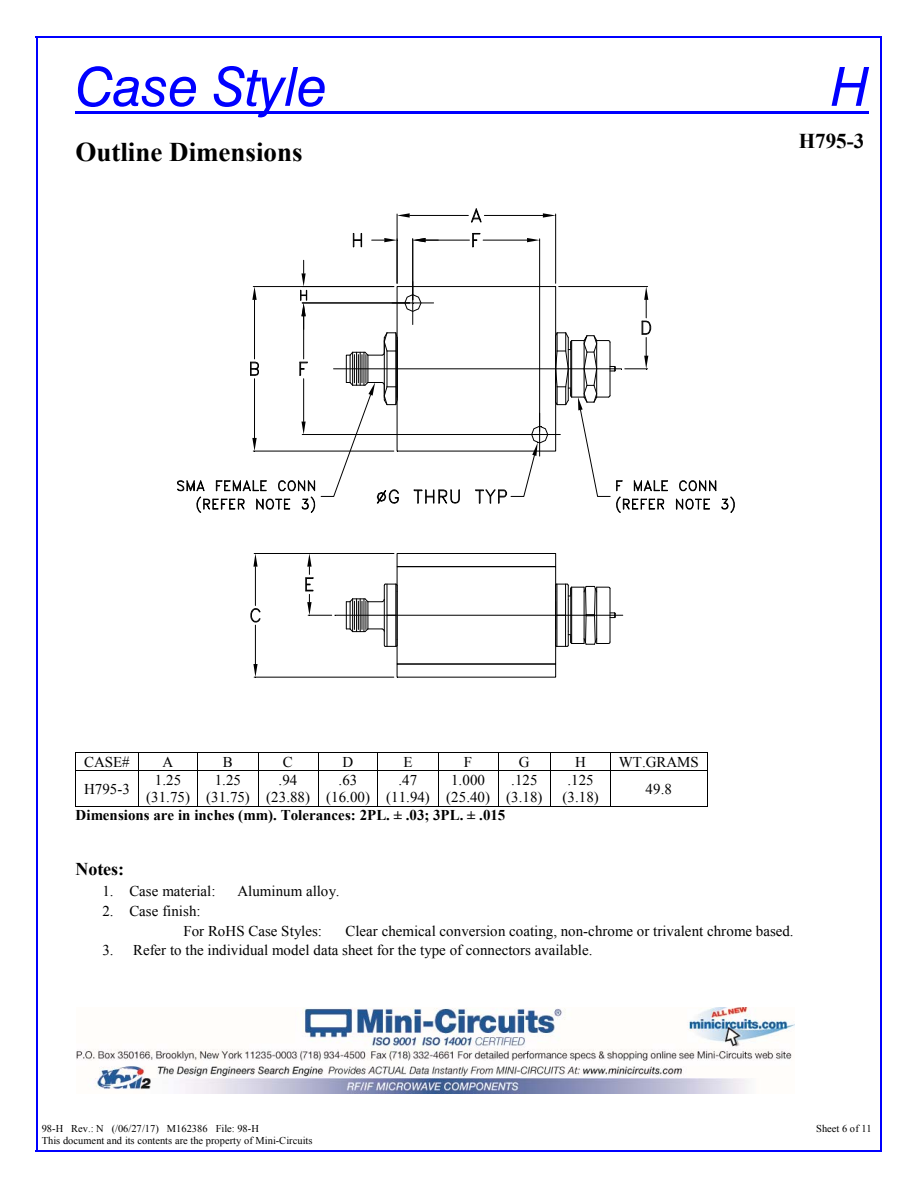
<style>
.page{position:relative;width:918px;height:1188px;background:#fff}
.page>*{position:absolute;margin:0;border:0;box-sizing:border-box;transform-origin:0 0}
.t1{font:italic 54px "Swis 721 BT";color:#00f}
.t2{font:700 27px "Times New Roman";color:#000}
.t3{font:700 21px "Times New Roman";color:#000}
.t4{font:700 18px "Times New Roman";color:#000}
.t5{font:15px/17.1px "Times New Roman";letter-spacing:.005em;color:#000;text-align:center}
.t6{font:700 15px "Times New Roman";letter-spacing:.005em;color:#000}
.t7{font:10.5px "Times New Roman";color:#000}
</style>
<div class="page">
<img style="left:76px;top:1007px;width:719px;height:87px">
<hr style="left:76px;top:111px;width:793px;height:3px;background:#00f">
<hr style="left:76px;top:753px;width:632px;height:1px;background:#000">
<svg style="left:138px;top:754px;width:1px;height:17px"></svg>
<svg style="left:258px;top:754px;width:1px;height:17px"></svg>
<svg style="left:318px;top:754px;width:1px;height:17px"></svg>
<svg style="left:438px;top:754px;width:1px;height:17px"></svg>
<svg style="left:498px;top:754px;width:1px;height:17px"></svg>
<svg style="left:550px;top:754px;width:1px;height:17px"></svg>
<svg style="left:610px;top:754px;width:1px;height:17px"></svg>
<svg style="left:707px;top:754px;width:1px;height:17px"></svg>
<hr style="left:76px;top:771px;width:632px;height:1px;background:#000">
<hr style="left:76px;top:771px;width:1px;height:36px;background:#000">
<hr style="left:76px;top:806px;width:62px;height:1px;background:#000">
<hr style="left:138px;top:771px;width:1px;height:36px;background:#000">
<hr style="left:138px;top:806px;width:60px;height:1px;background:#000">
<hr style="left:198px;top:771px;width:1px;height:36px;background:#000">
<hr style="left:198px;top:806px;width:60px;height:1px;background:#000">
<hr style="left:258px;top:771px;width:1px;height:36px;background:#000">
<hr style="left:258px;top:806px;width:60px;height:1px;background:#000">
<hr style="left:318px;top:771px;width:1px;height:36px;background:#000">
<hr style="left:318px;top:806px;width:60px;height:1px;background:#000">
<hr style="left:378px;top:771px;width:1px;height:36px;background:#000">
<hr style="left:378px;top:806px;width:60px;height:1px;background:#000">
<hr style="left:438px;top:771px;width:1px;height:36px;background:#000">
<hr style="left:438px;top:806px;width:60px;height:1px;background:#000">
<hr style="left:498px;top:771px;width:1px;height:36px;background:#000">
<hr style="left:498px;top:806px;width:52px;height:1px;background:#000">
<hr style="left:550px;top:771px;width:1px;height:36px;background:#000">
<hr style="left:551px;top:806px;width:59px;height:1px;background:#000">
<hr style="left:610px;top:771px;width:1px;height:36px;background:#000">
<hr style="left:611px;top:806px;width:96px;height:1px;background:#000">
<hr style="left:707px;top:771px;width:1px;height:36px;background:#000">
<div style="left:397px;top:286px;width:159px;height:165px;border:1px solid #000"></div>
<hr style="left:334px;top:369px;width:288px;height:1px;background:#000">
<hr style="left:335px;top:615px;width:288px;height:1px;background:#000">
<hr style="left:397px;top:214px;width:1px;height:69px;background:#000">
<hr style="left:555px;top:214px;width:1px;height:69px;background:#000">
<hr style="left:410px;top:215px;width:58px;height:1px;background:#000">
<hr style="left:484px;top:215px;width:59px;height:1px;background:#000">
<svg style="left:397px;top:213px;width:13px;height:5px"></svg>
<svg style="left:543px;top:213px;width:14px;height:5px"></svg>
<svg style="left:471px;top:209px;width:10px;height:13px"></svg>
<hr style="left:539px;top:239px;width:1px;height:192px;background:#000">
<hr style="left:426px;top:240px;width:43px;height:1px;background:#000">
<hr style="left:483px;top:240px;width:44px;height:1px;background:#000">
<svg style="left:527px;top:238px;width:14px;height:4px"></svg>
<svg style="left:472px;top:233px;width:8px;height:14px"></svg>
<hr style="left:302px;top:434px;width:235px;height:1px;background:#000">
<hr style="left:559px;top:286px;width:89px;height:1px;background:#000">
<hr style="left:254px;top:553px;width:140px;height:1px;background:#000">
<hr style="left:254px;top:677px;width:140px;height:1px;background:#000">
<hr style="left:255px;top:567px;width:1px;height:39px;background:#000">
<hr style="left:255px;top:625px;width:1px;height:39px;background:#000">
<svg style="left:253px;top:553px;width:5px;height:14px"></svg>
<svg style="left:253px;top:664px;width:5px;height:14px"></svg>
<svg style="left:251px;top:608px;width:9px;height:15px"></svg>
<svg style="left:306px;top:554px;width:30px;height:62px"></svg>
<svg style="left:679px;top:481px;width:37px;height:10px"></svg>
<svg style="left:676px;top:499px;width:34px;height:10px"></svg>
<svg style="left:722px;top:497px;width:13px;height:16px"></svg>
<svg style="left:414px;top:490px;width:46px;height:13px"></svg>
<svg style="left:476px;top:426px;width:72px;height:77px"></svg>
<div style="left:397px;top:553px;width:159px;height:14px;border:1px solid #000"></div>
<div style="left:397px;top:664px;width:159px;height:13px;border:1px solid #000"></div>
<hr style="left:412px;top:239px;width:1px;height:61px;background:#000">
<svg style="left:353px;top:233px;width:9px;height:14px"></svg>
<svg style="left:413px;top:238px;width:25px;height:4px"></svg>
<svg style="left:372px;top:238px;width:26px;height:4px"></svg>
<svg style="left:405px;top:294px;width:16px;height:18px"></svg>
<svg style="left:177px;top:260px;width:222px;height:253px"></svg>
<hr style="left:412px;top:282px;width:1px;height:43px;background:#000">
<hr style="left:392px;top:303px;width:42px;height:1px;background:#000">
<hr style="left:539px;top:413px;width:1px;height:43px;background:#000">
<hr style="left:519px;top:434px;width:41px;height:1px;background:#000">
<svg style="left:555px;top:287px;width:113px;height:226px"></svg>
<svg style="left:346px;top:584px;width:52px;height:63px"></svg>
<svg style="left:555px;top:584px;width:61px;height:63px"></svg>
<hr style="left:36px;top:36px;width:846px;height:1px;background:#00f">
<hr style="left:36px;top:37px;width:1px;height:1114px;background:#00f">
<hr style="left:881px;top:37px;width:1px;height:1114px;background:#00f">
<hr style="left:36px;top:1151px;width:846px;height:1px;background:#00f">
<h1 class="t1" style="left:76px;top:54px;width:253px">Case Style</h1>
<h1 class="t1" style="left:831px;top:54px;width:39px">H</h1>
<h2 class="t2" style="left:75px;top:137px;width:229px">Outline Dimensions</h2>
<h3 class="t3" style="left:799px;top:129px;width:67px">H795-3</h3>
<p class="t5" style="left:84px;top:753px;width:47px">CASE#</p>
<p class="t5" style="left:163px;top:753px;width:12px">A</p>
<p class="t5" style="left:223px;top:753px;width:11px">B</p>
<p class="t5" style="left:283px;top:753px;width:11px">C</p>
<p class="t5" style="left:343px;top:753px;width:12px">D</p>
<p class="t5" style="left:403px;top:753px;width:11px">E</p>
<p class="t5" style="left:464px;top:753px;width:10px">F</p>
<p class="t5" style="left:519px;top:753px;width:12px">G</p>
<p class="t5" style="left:575px;top:753px;width:12px">H</p>
<p class="t5" style="left:619px;top:753px;width:82px">WT.GRAMS</p>
<p class="t5" style="left:84px;top:780px;width:47px">H795-3</p>
<p class="t5" style="left:146px;top:771px;width:45px">1.25 (31.75)</p>
<p class="t5" style="left:206px;top:771px;width:45px">1.25 (31.75)</p>
<p class="t5" style="left:266px;top:771px;width:45px">.94 (23.88)</p>
<p class="t5" style="left:326px;top:771px;width:45px">.63 (16.00)</p>
<p class="t5" style="left:386px;top:771px;width:45px">.47 (11.94)</p>
<p class="t5" style="left:446px;top:771px;width:45px">1.000 (25.40)</p>
<p class="t5" style="left:506px;top:771px;width:38px">.125 (3.18)</p>
<p class="t5" style="left:563px;top:771px;width:38px">.125 (3.18)</p>
<p class="t5" style="left:646px;top:780px;width:28px">49.8</p>
<p class="t6" style="left:76px;top:807px;width:431px">Dimensions are in inches (mm). Tolerances: 2PL. ± .03; 3PL. ± .015</p>
<p class="t4" style="left:75px;top:859px;width:50px">Notes:</p>
<p class="t5" style="left:102px;top:882px;width:115px">1. Case material:</p>
<p class="t5" style="left:237px;top:882px;width:104px">Aluminum alloy.</p>
<p class="t5" style="left:183px;top:901px;width:140px;line-height:19.8px;text-align:left;text-indent:-81px">2. Case finish:<br>For RoHS Case Styles:</p>
<p class="t5" style="left:346px;top:922px;width:450px">Clear chemical conversion coating, non-chrome or trivalent chrome based.</p>
<p class="t5" style="left:102px;top:942px;width:492px">3. Refer to the individual model data sheet for the type of connectors available.</p>
<p class="t7" style="left:42px;top:1123px;width:219px">98-H Rev.: N (/06/27/17) M162386 File: 98-H</p>
<p class="t7" style="left:816px;top:1123px;width:57px">Sheet 6 of 11</p>
<p class="t7" style="left:42px;top:1135px;width:272px">This document and its contents are the property of Mini-Circuits</p>
</div>
